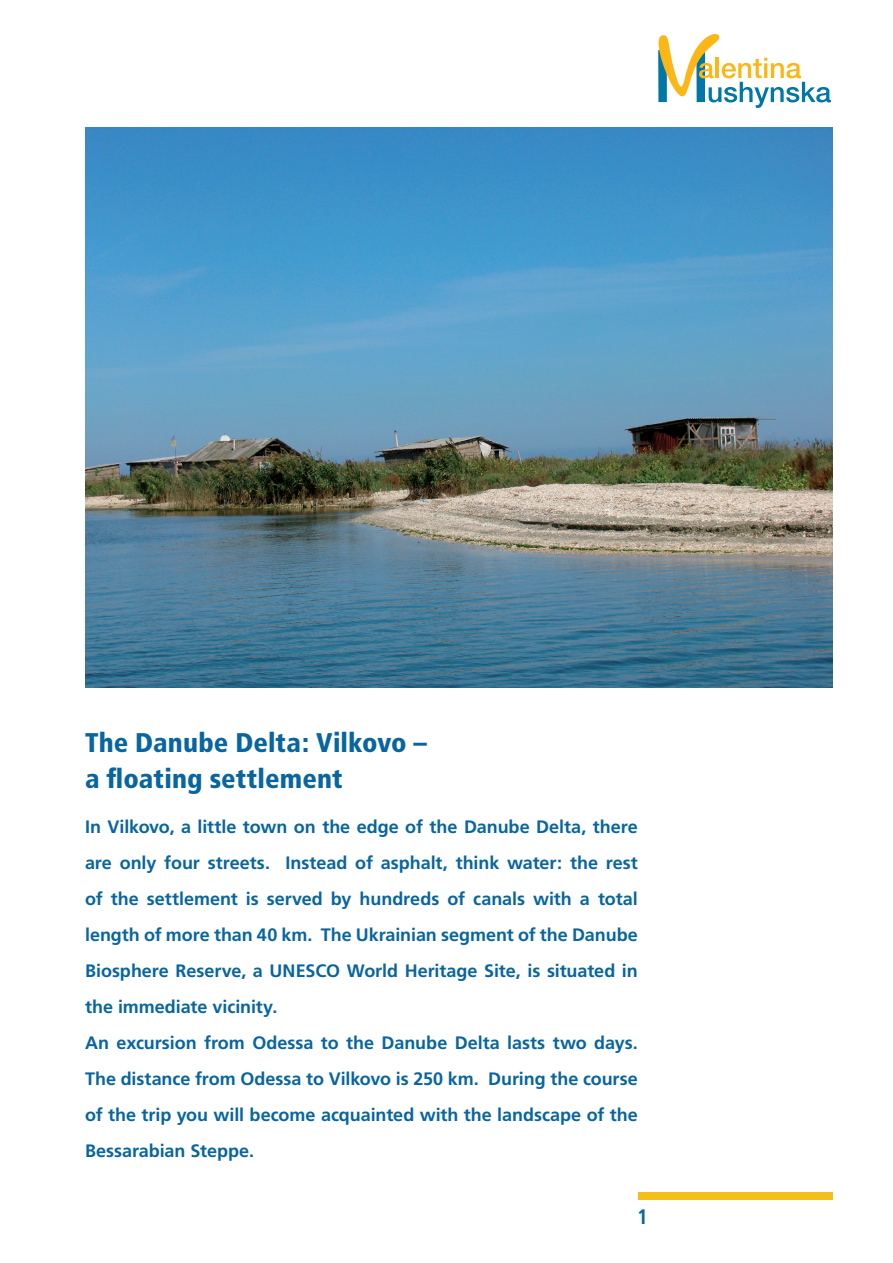
<style>
.page{position:relative;width:893px;height:1263px;background:#fff}
.page>*{position:absolute;margin:0;border:0;box-sizing:border-box;transform-origin:0 0}
.t1{font:900 condensed 27px/36px "Frutiger";letter-spacing:.005em;color:#09659f}
.t2{font:700 condensed 21px "Frutiger";color:#09659f}
.t3{font:700 18px/36px "Frutiger";color:#09659f}
</style>
<div class="page">
<div style="left:638px;top:1193px;width:195px;height:7px;background:#f4bf1b"></div>
<svg style="left:658px;top:34px;width:173px;height:74px"></svg>
<img style="left:85px;top:128px;width:748px;height:559px">
<h1 class="t1" style="left:85px;top:725px;width:344px">The Danube Delta: Vilkovo – a floating settlement</h1>
<p class="t3" style="left:85px;top:808px;width:554px">In Vilkovo, a little town on the edge of the Danube Delta, there are only four streets. Instead of asphalt, think water: the rest of the settlement is served by hundreds of canals with a total length of more than 40 km. The Ukrainian segment of the Danube Biosphere Reserve, a UNESCO World Heritage Site, is situated in the immediate vicinity.<br>An excursion from Odessa to the Danube Delta lasts two days.<br>The distance from Odessa to Vilkovo is 250 km. During the course of the trip you will become acquainted with the landscape of the Bessarabian Steppe.</p>
<p class="t2" style="left:637px;top:1204px;width:12px">1</p>
</div>
